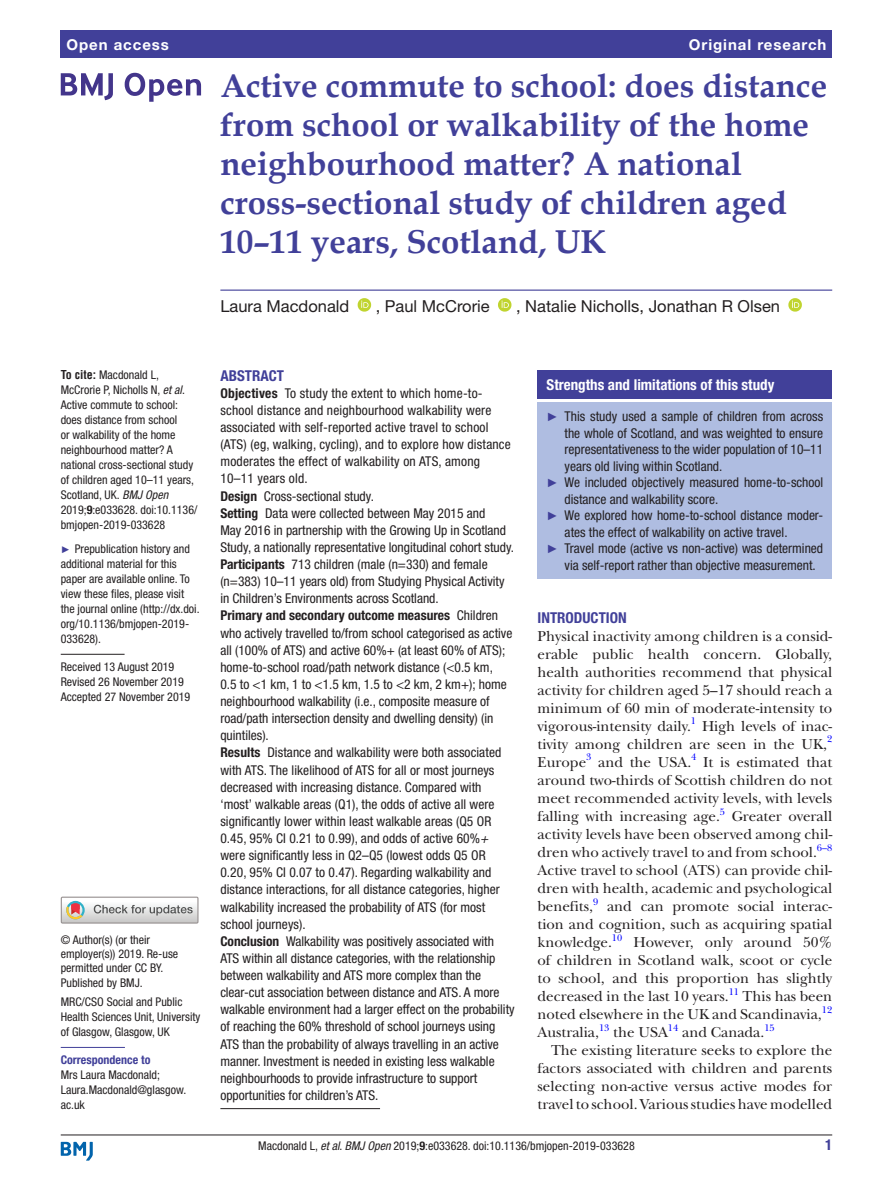
<style>
.page{position:relative;width:893px;height:1191px;background:#fff}
.page>*{position:absolute;margin:0;border:0;box-sizing:border-box;transform-origin:0 0}
.t1{font:700 33px/39px "Book Antiqua";color:#414099}
.t2{font:16.5px "Helvetica Neue LT Std";color:#231f20}
.t3{font:15px/18px "New Baskerville";color:#231f20;text-align:justify}
.t4{font:700 condensed 15px "Helvetica Neue LT Std";color:#fff}
.t5{font:700 15px "Helvetica Neue LT Std";letter-spacing:.065em;color:#fff}
.t6{font:700 condensed 15px "Helvetica Neue LT Std";color:#414099}
.t7{font:condensed 13.5px/17.1px "Helvetica Neue LT Std";color:#231f20}
.t8{font:condensed 12px/15px "Helvetica Neue LT Std";color:#231f20}
.t9{font:700 condensed 12px "Helvetica Neue LT Std";color:#414099}
.t10{font:9.9px "New Baskerville";color:#00f}
.s1{font-family:"Helvetica LT Std";font-weight:700}
.s2{font-style:italic}
.s3{font-weight:700}
.s4{font-family:"Arial";font-stretch:normal;font-size:9.75px;color:#414099}
.s5{font-family:"Arial";font-stretch:normal;font-size:12px;color:#414099}
</style>
<div class="page">
<hr style="left:61px;top:1134px;width:771px;height:1px;background:#231f20">
<svg style="left:61px;top:1141px;width:32px;height:19px"></svg>
<div style="left:61px;top:31px;width:771px;height:27px;background:#414099"></div>
<hr style="left:220px;top:289px;width:612px;height:2px;background:#414099">
<svg style="left:358px;top:298px;width:13px;height:14px"></svg>
<svg style="left:498px;top:298px;width:13px;height:14px"></svg>
<svg style="left:788px;top:298px;width:14px;height:14px"></svg>
<hr style="left:61px;top:654px;width:64px;height:1px;background:#231f20">
<hr style="left:61px;top:1047px;width:64px;height:1px;background:#414099">
<svg style="left:61px;top:73px;width:52px;height:27px"></svg>
<svg style="left:125px;top:73px;width:76px;height:29px"></svg>
<div style="left:61px;top:896px;width:138px;height:27px;border:1px solid #969090"></div>
<svg style="left:61px;top:897px;width:137px;height:26px"></svg>
<div style="left:538px;top:370px;width:294px;height:29px;background:#414099"></div>
<div style="left:538px;top:403px;width:294px;height:176px;background:#afbde1"></div>
<hr style="left:220px;top:1108px;width:160px;height:1px;background:#231f20">
<p class="t5" style="left:66px;top:35px;width:104px">Open access</p>
<p class="t5" style="left:689px;top:35px;width:139px">Original research</p>
<h1 class="t1" style="left:220px;top:66px;width:608px">Active commute to school: does distance from school or walkability of the home neighbourhood matter? A national cross-sectional study of children aged 10–11 years, Scotland, UK</h1>
<p class="t2" style="left:220px;top:296px;width:130px">Laura Macdonald</p>
<p class="t2" style="left:376px;top:296px;width:115px">, Paul McCrorie</p>
<p class="t2" style="left:516px;top:296px;width:266px">, Natalie Nicholls, Jonathan R Olsen</p>
<p class="t8" style="left:61px;top:367px;width:138px"><span class="s1">To cite:</span> Macdonald L,<br>McCrorie P, Nicholls N, <span class="s2">et al</span>.<br>Active commute to school: does distance from school<br>or walkability of the home neighbourhood matter? A national cross-sectional study of children aged 10–11 years,<br>Scotland, UK. <span class="s2">BMJ Open<br></span>2019;<span class="s3">9</span>:e033628. doi:10.1136/ bmjopen-2019-033628</p>
<p class="t8" style="left:61px;top:541px;width:140px"><span class="s4">►</span> Prepublication history and additional material for this paper are available online. To view these files, please visit the journal online (http://dx.doi. org/10.1136/bmjopen-2019-<br>033628).</p>
<p class="t8" style="left:61px;top:659px;width:131px">Received 13 August 2019<br>Revised 26 November 2019<br>Accepted 27 November 2019</p>
<p class="t8" style="left:61px;top:932px;width:119px;line-height:14.4px">© Author(s) (or their employer(s)) 2019. Re-use permitted under CC BY.<br>Published by BMJ.</p>
<p class="t8" style="left:61px;top:994px;width:141px">MRC/CSO Social and Public<br>Health Sciences Unit, University of Glasgow, Glasgow, UK</p>
<p class="t9" style="left:61px;top:1052px;width:91px">Correspondence to</p>
<p class="t8" style="left:61px;top:1067px;width:127px">Mrs Laura Macdonald;<br>Laura.Macdonald@glasgow. ac.uk</p>
<p class="t6" style="left:220px;top:366px;width:65px">Abstract</p>
<p class="t7" style="left:220px;top:384px;width:296px"><span class="s3">Objectives</span> To study the extent to which home-to&shy;school distance and neighbourhood walkability were associated with self-reported active travel to school (ATS) (eg, walking, cycling), and to explore how distance moderates the effect of walkability on ATS, among 10–11 years old.<br><span class="s3">Design</span> Cross-sectional study.<br><span class="s3">Setting</span> Data were collected between May 2015 and<br>May 2016 in partnership with the Growing Up in Scotland Study, a nationally representative longitudinal cohort study.<br><span class="s3">Participants</span> 713 children (male (n=330) and female (n=383) 10–11 years old) from Studying Physical Activity in Children’s Environments across Scotland.<br><span class="s3">Primary and secondary outcome measures</span> Children who actively travelled to/from school categorised as active all (100% of ATS) and active 60%+ (at least 60% of ATS); home-to-school road/path network distance (&lt;0.5 km,<br>0.5 to &lt;1 km, 1 to &lt;1.5 km, 1.5 to &lt;2 km, 2 km+); home neighbourhood walkability (i.e., composite measure of road/path intersection density and dwelling density) (in quintiles).<br><span class="s3">Results</span> Distance and walkability were both associated with ATS. The likelihood of ATS for all or most journeys decreased with increasing distance. Compared with ‘most’ walkable areas (Q1), the odds of active all were significantly lower within least walkable areas (Q5 OR 0.45, 95% CI 0.21 to 0.99), and odds of active 60%<span class="s2">+ </span>were significantly less in Q2–Q5 (lowest odds Q5 OR 0.20, 95% CI 0.07 to 0.47). Regarding walkability and distance interactions, for all distance categories, higher walkability increased the probability of ATS (for most school journeys).<br><span class="s3">Conclusion</span> Walkability was positively associated with ATS within all distance categories, with the relationship between walkability and ATS more complex than the clear-cut association between distance and ATS. A more walkable environment had a larger effect on the probability of reaching the 60% threshold of school journeys using ATS than the probability of always travelling in an active manner. Investment is needed in existing less walkable neighbourhoods to provide infrastructure to support opportunities for children’s ATS.</p>
<p class="t4" style="left:547px;top:375px;width:229px">Strengths and limitations of this study</p>
<p class="t7" style="left:547px;top:408px;width:278px"><span class="s5">►</span> This study used a sample of children from across</p>
<p class="t7" style="left:565px;top:424px;width:260px">the whole of Scotland, and was weighted to ensure</p>
<p class="t7" style="left:565px;top:441px;width:260px">representativeness to the wider population of 10–11</p>
<p class="t7" style="left:565px;top:457px;width:159px">years old living within Scotland.</p>
<p class="t7" style="left:547px;top:474px;width:278px"><span class="s5">►</span> We included objectively measured home-to-school</p>
<p class="t7" style="left:565px;top:490px;width:155px">distance and walkability score.</p>
<p class="t7" style="left:547px;top:507px;width:278px"><span class="s5">►</span> We explored how home-to-school distance moder-</p>
<p class="t7" style="left:565px;top:523px;width:225px">ates the effect of walkability on active travel.</p>
<p class="t7" style="left:547px;top:540px;width:278px"><span class="s5">►</span> Travel mode (active vs non-active) was determined</p>
<p class="t7" style="left:565px;top:556px;width:253px">via self-report rather than objective measurement.</p>
<p class="t6" style="left:538px;top:609px;width:91px">Introduction</p>
<p class="t3" style="left:538px;top:627px;width:296px">Physical inactivity among children is a consid&shy;erable public health concern. Globally, health authorities recommend that physical activity for children aged 5–17 should reach a minimum of 60 min of moderate-intensity to vigorous-intensity daily.</p>
<p class="t10" style="left:691px;top:715px;width:7px">1</p>
<p class="t3" style="left:538px;top:717px;width:296px;text-indent:164px">High levels of inac&shy;tivity among children are seen in the UK,</p>
<p class="t10" style="left:827px;top:733px;width:7px">2</p>
<p class="t10" style="left:586px;top:751px;width:7px">3</p>
<p class="t3" style="left:598px;top:753px;width:95px">and the USA.</p>
<p class="t10" style="left:691px;top:751px;width:7px">4</p>
<p class="t3" style="left:538px;top:753px;width:296px;text-indent:166px">It is estimated that around two-thirds of Scottish children do not meet recommended activity levels, with levels falling with increasing age.</p>
<p class="t3" style="left:538px;top:753px;width:50px">Europe</p>
<p class="t10" style="left:720px;top:805px;width:7px">5</p>
<p class="t3" style="left:538px;top:807px;width:296px;text-indent:194px">Greater overall activity levels have been observed among chil&shy;dren who actively travel to and from school.</p>
<p class="t10" style="left:817px;top:841px;width:17px">6–8</p>
<p class="t3" style="left:538px;top:861px;width:296px">Active travel to school (ATS) can provide chil&shy;dren with health, academic and psychological benefits,</p>
<p class="t10" style="left:593px;top:895px;width:7px">9</p>
<p class="t3" style="left:538px;top:897px;width:296px;text-indent:69px">and can promote social interac&shy;tion and cognition, such as acquiring spatial knowledge.</p>
<p class="t10" style="left:612px;top:931px;width:12px">10</p>
<p class="t3" style="left:538px;top:933px;width:296px;text-indent:96px">However, only around 50% of children in Scotland walk, scoot or cycle to school, and this proportion has slightly decreased in the last 10 years.</p>
<p class="t10" style="left:729px;top:985px;width:12px">11</p>
<p class="t3" style="left:538px;top:987px;width:296px;text-indent:205px">This has been noted elsewhere in the UK and Scandinavia,</p>
<p class="t10" style="left:822px;top:1003px;width:12px">12</p>
<p class="t3" style="left:538px;top:1023px;width:63px">Australia,</p>
<p class="t10" style="left:599px;top:1021px;width:12px">13</p>
<p class="t3" style="left:613px;top:1023px;width:56px">the USA</p>
<p class="t10" style="left:668px;top:1021px;width:12px">14</p>
<p class="t3" style="left:682px;top:1023px;width:84px">and Canada.</p>
<p class="t10" style="left:764px;top:1021px;width:12px">15</p>
<p class="t3" style="left:538px;top:1041px;width:296px;text-indent:14px">The existing literature seeks to explore the factors associated with children and parents selecting non-active versus active modes for travel to school. Various studies have modelled</p>
<p class="t8" style="left:258px;top:1137px;width:378px">Macdonald L, <span class="s2">et al</span>. <span class="s2">BMJ Open</span> 2019;<span class="s3">9</span>:e033628. doi:10.1136/bmjopen-2019-033628</p>
<p class="t6" style="left:825px;top:1135px;width:9px">1</p>
</div>
